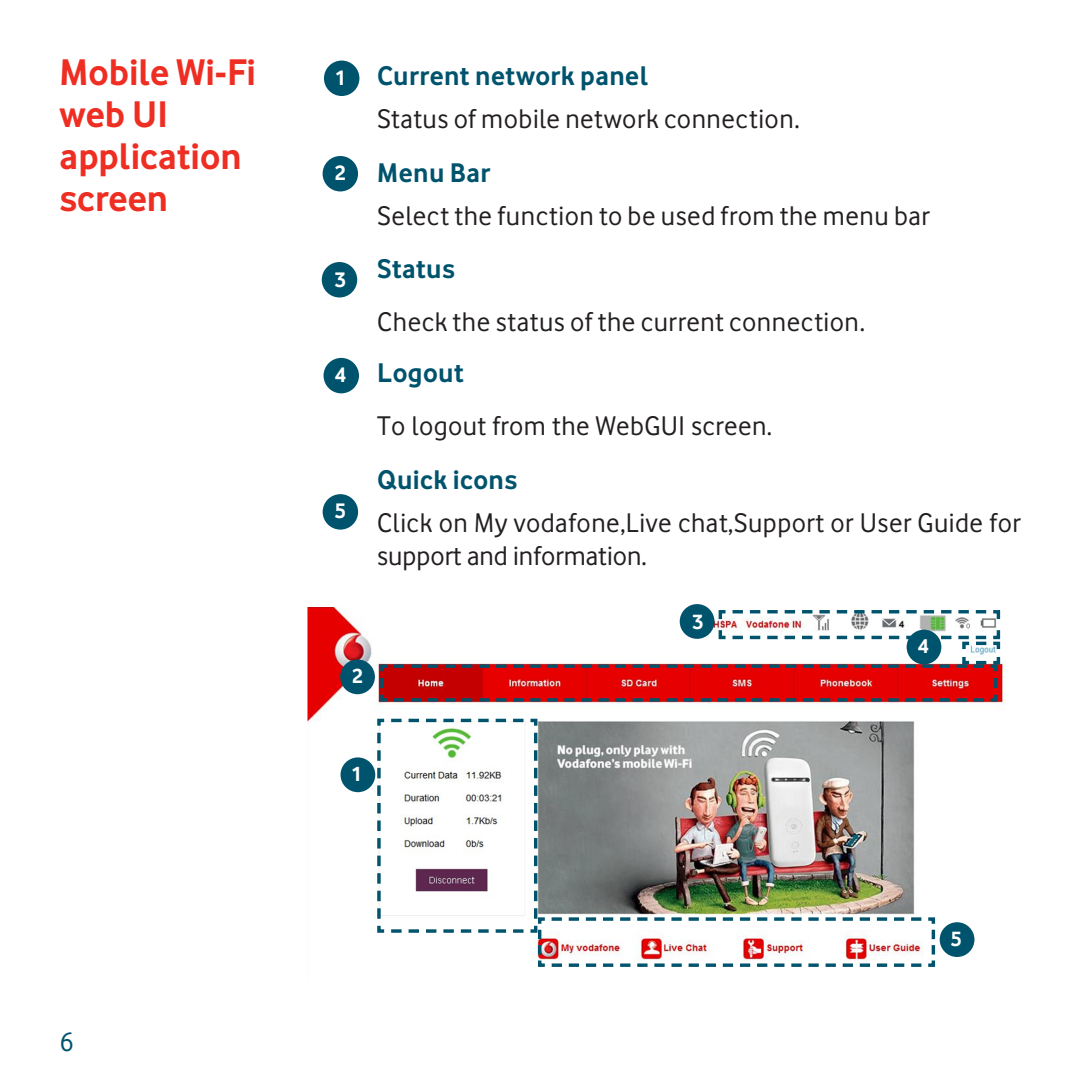
<style>
.page{position:relative;width:1092px;height:1092px;background:#fff}
.page>*{position:absolute;margin:0;border:0;box-sizing:border-box;transform-origin:0 0}
.t1{font:700 38.5px/42px "Vodafone Rg";color:#ee2e22}
.t2{font:28px/33.2px "Vodafone Rg";letter-spacing:.02em;color:#231f20}
.t3{font:700 28px "Vodafone Rg";letter-spacing:.015em;color:#00536d}
.t4{font:28px "Vodafone Rg";color:#00536d}
.t5{font:700 21.7px "Vodafone Rg";color:#fff}
.t6{font:700 21.35px "Vodafone Rg";color:#fff}
</style>
<div class="page">
<img style="left:307px;top:607px;width:699px;height:350px">
<div style="left:323px;top:358px;width:36px;height:35px;background:#00536d;border-radius:50%"></div>
<div style="left:322px;top:494px;width:36px;height:35px;background:#00536d;border-radius:50%"></div>
<div style="left:322px;top:262px;width:35px;height:35px;background:#00536d;border-radius:50%"></div>
<div style="left:324px;top:61px;width:35px;height:35px;background:#00536d;border-radius:50%"></div>
<div style="left:322px;top:156px;width:36px;height:35px;background:#00536d;border-radius:50%"></div>
<div style="left:939px;top:922px;width:35px;height:34px;background:#00536d;border-radius:50%"></div>
<img style="left:375px;top:717px;width:561px;height:250px">
<svg style="left:679px;top:604px;width:35px;height:34px"></svg>
<div style="left:340px;top:757px;width:35px;height:35px;background:#00536d;border-radius:50%"></div>
<div style="left:340px;top:659px;width:35px;height:35px;background:#00536d;border-radius:50%"></div>
<svg style="left:378px;top:608px;width:623px;height:95px"></svg>
<h1 class="t1" style="left:60px;top:51px;width:198px">Mobile Wi-Fi web UI application screen</h1>
<p class="t4" style="left:60px;top:1026px;width:16px">6</p>
<p class="t5" style="left:335px;top:65px;width:13px">1</p>
<p class="t5" style="left:335px;top:160px;width:13px">2</p>
<p class="t5" style="left:335px;top:267px;width:13px">3</p>
<p class="t5" style="left:335px;top:362px;width:13px">4</p>
<p class="t5" style="left:335px;top:498px;width:13px">5</p>
<p class="t3" style="left:377px;top:60px;width:272px">Current network panel</p>
<p class="t2" style="left:377px;top:102px;width:424px">Status of mobile network connection.</p>
<p class="t3" style="left:377px;top:156px;width:115px">Menu Bar</p>
<p class="t2" style="left:377px;top:198px;width:554px">Select the function to be used from the menu bar</p>
<p class="t3" style="left:377px;top:252px;width:79px">Status</p>
<p class="t2" style="left:377px;top:305px;width:489px">Check the status of the current connection.</p>
<p class="t3" style="left:377px;top:357px;width:88px">Logout</p>
<p class="t2" style="left:377px;top:409px;width:396px">To logout from the WebGUI screen.</p>
<p class="t3" style="left:377px;top:463px;width:141px">Quick icons</p>
<p class="t2" style="left:377px;top:505px;width:645px">Click on My vodafone,Live chat,Support or User Guide for support and information.</p>
<p class="t6" style="left:352px;top:663px;width:12px">2</p>
<p class="t6" style="left:692px;top:609px;width:12px">3</p>
<p class="t6" style="left:917px;top:633px;width:12px">4</p>
<p class="t6" style="left:351px;top:761px;width:12px">1</p>
<p class="t6" style="left:950px;top:926px;width:12px">5</p>
</div>
